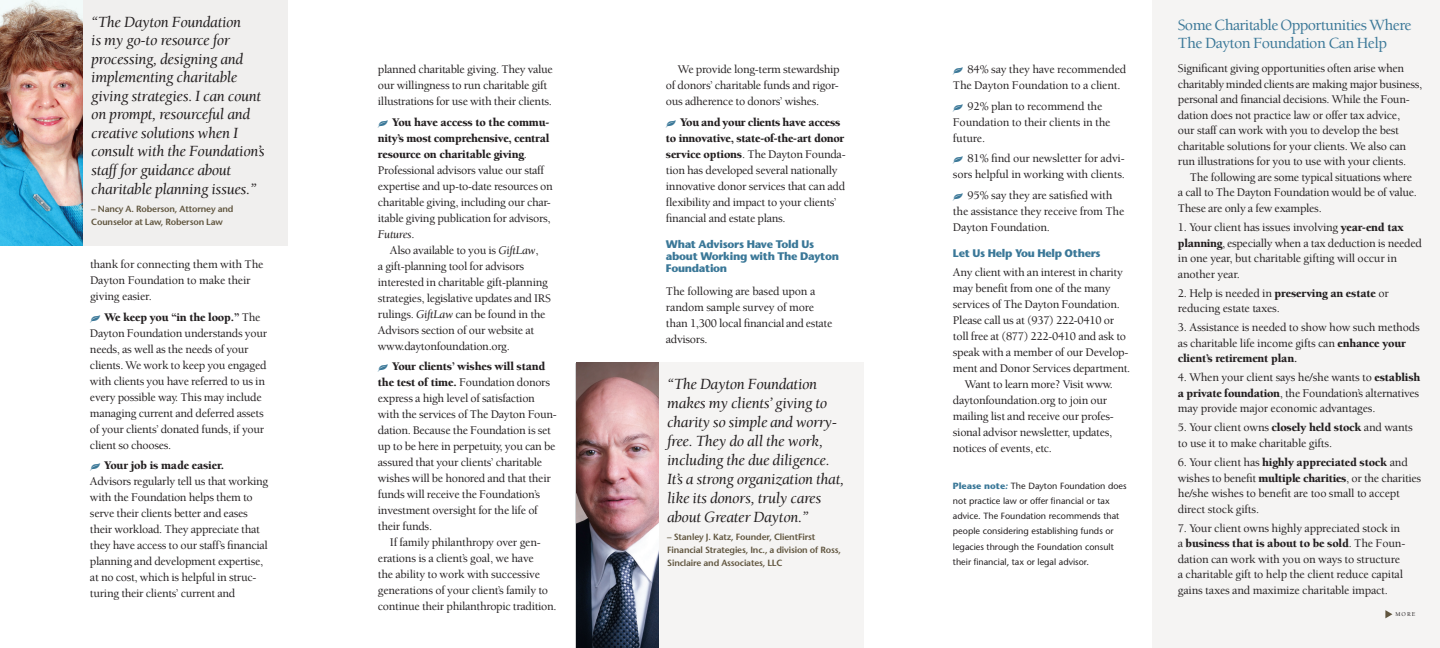
<style>
.page{position:relative;width:1440px;height:648px;background:#fff}
.page>*{position:absolute;margin:0;border:0;box-sizing:border-box;transform-origin:0 0}
.t1{font:italic 16px/18.6px "Berkeley";letter-spacing:-.02em;color:#231f20}
.t2{font:500 16px/18px "Berkeley";letter-spacing:-.035em;color:#3b7898}
.t3{font:500 12px/16px "Berkeley";letter-spacing:-.025em;color:#231f20}
.t4{font:700 11px/12px "Stone Sans";letter-spacing:-.025em;color:#3b7898}
.t5{font:9px/15px "Stone Sans";color:#231f20}
.t6{font:600 9px/13px "Stone Sans";letter-spacing:-.015em;color:#60553e}
.t7{font:500 6px "Berkeley";color:#231f20}
.s1{font-weight:900}
.s2{font-weight:400;font-style:italic}
.s3{font-weight:700;color:#3b7898}
.s4{font-weight:700;font-style:italic;color:#3b7898}
.s5{font-weight:700}
</style>
<div class="page">
<div style="left:1152px;top:0;width:288px;height:648px;background:#f5f4f3"></div>
<svg style="left:1385px;top:610px;width:7px;height:8px"></svg>
<div style="left:82px;top:0;width:206px;height:246px;background:#f0efee"></div>
<img style="left:0;top:0;width:82px;height:246px">
<div style="left:658px;top:362px;width:206px;height:286px;background:#f5f4f3"></div>
<img style="left:576px;top:363px;width:82px;height:285px">
<p class="t1" style="left:91px;top:13px;width:175px">“The Dayton Foundation<br>is my go-to resource for processing, designing and implementing charitable giving strategies. I can count on prompt, resourceful and creative solutions when I consult with the Foundation’s staff for guidance about charitable planning issues.”</p>
<p class="t6" style="left:91px;top:202px;width:144px">– Nancy A. Roberson, Attorney and<br>Counselor at Law, Roberson Law</p>
<p class="t3" style="left:90px;top:257px;width:175px">thank for connecting them with The<br>Dayton Foundation to make their giving easier.</p>
<p class="t3" style="left:90px;top:309px;width:179px"><sub>k</sub> <span class="s1">We keep you “in the loop.”</span> The Dayton Foundation understands your needs, as well as the needs of your clients. We work to keep you engaged with clients you have referred to us in every possible way. This may include managing current and deferred assets of your clients’ donated funds, if your client so chooses.</p>
<p class="t3" style="left:90px;top:458px;width:180px"><sub>k</sub> <span class="s1">Your job is made easier.<br></span>Advisors regularly tell us that working with the Foundation helps them to serve their clients better and eases their workload. They appreciate that they have access to our staff’s financial planning and development expertise, at no cost, which is helpful in struc&shy;turing their clients’ current and</p>
<p class="t3" style="left:378px;top:62px;width:177px">planned charitable giving. They value our willingness to run charitable gift illustrations for use with their clients.</p>
<p class="t3" style="left:378px;top:114px;width:176px"><sub>k</sub> <span class="s1">You have access to the commu&shy;nity’s most comprehensive, central resource on charitable giving</span>.<br>Professional advisors value our staff expertise and up-to-date resources on charitable giving, including our char&shy;itable giving publication for advisors, <span class="s2">Futures</span>.</p>
<p class="t3" style="left:378px;top:242px;width:174px;text-indent:12px">Also available to you is <span class="s2">GiftLaw</span>,<br>a gift-planning tool for advisors interested in charitable gift-planning strategies, legislative updates and IRS rulings. <span class="s2">GiftLaw</span> can be found in the Advisors section of our website at www.daytonfoundation.org.</p>
<p class="t3" style="left:378px;top:359px;width:180px"><sub>k</sub> <span class="s1">Your clients’ wishes will stand the test of time.</span> Foundation donors express a high level of satisfaction with the services of The Dayton Foun&shy;dation. Because the Foundation is set up to be here in perpetuity, you can be assured that your clients’ charitable wishes will be honored and that their funds will receive the Foundation’s investment oversight for the life of their funds.</p>
<p class="t3" style="left:378px;top:535px;width:180px;text-indent:12px">If family philanthropy over gen&shy;erations is a client’s goal, we have<br>the ability to work with successive generations of your client’s family to continue their philanthropic tradition.</p>
<p class="t3" style="left:666px;top:62px;width:175px;text-align:justify;text-indent:12px">We provide long-term stewardship of donors’ charitable funds and rigor&shy;ous adherence to donors’ wishes.</p>
<p class="t3" style="left:666px;top:114px;width:181px"><sub>k</sub> <span class="s1">You and your clients have access to innovative, state-of-the-art donor service options</span>. The Dayton Founda&shy;tion has developed several nationally innovative donor services that can add flexibility and impact to your clients’ financial and estate plans.</p>
<p class="t4" style="left:666px;top:238px;width:175px">What Advisors Have Told Us about Working with The Dayton<br>Foundation</p>
<p class="t3" style="left:666px;top:283px;width:168px">The following are based upon a random sample survey of more than 1,300 local financial and estate advisors.</p>
<h1 class="t1" style="left:667px;top:375px;width:178px;line-height:19px">“The Dayton Foundation makes my clients’ giving to charity so simple and worry&shy;free. They do all the work, including the due diligence.<br>It’s a strong organization that, like its donors, truly cares about Greater Dayton.”</h1>
<p class="t6" style="left:667px;top:530px;width:175px">– Stanley J. Katz, Founder, ClientFirst<br>Financial Strategies, Inc., a division of Ross,<br>Sinclaire and Associates, LLC</p>
<p class="t3" style="left:953px;top:62px;width:175px"><sub>k</sub> 84% say they have recommended<br>The Dayton Foundation to a client.</p>
<p class="t3" style="left:953px;top:98px;width:159px"><sub>k</sub> 92% plan to recommend the<br>Foundation to their clients in the future.</p>
<p class="t3" style="left:953px;top:151px;width:173px"><sub>k</sub> 81% find our newsletter for advi&shy;sors helpful in working with clients.</p>
<p class="t3" style="left:953px;top:187px;width:173px"><sub>k</sub> 95% say they are satisfied with the assistance they receive from The<br>Dayton Foundation.</p>
<p class="t4" style="left:953px;top:247px;width:149px">Let Us Help You Help Others</p>
<p class="t3" style="left:953px;top:265px;width:171px">Any client with an interest in charity</p>
<p class="t3" style="left:953px;top:281px;width:159px">may benefit from one of the many</p>
<p class="t3" style="left:953px;top:297px;width:168px">services of The Dayton Foundation.</p>
<p class="t3" style="left:953px;top:313px;width:163px">Please call us at (937) 222-0410 or</p>
<p class="t3" style="left:953px;top:329px;width:175px">toll free at (877) 222-0410 and ask to</p>
<p class="t3" style="left:953px;top:345px;width:177px">speak with a member of our Develop-</p>
<p class="t3" style="left:953px;top:361px;width:179px">ment and Donor Services department.</p>
<p class="t3" style="left:965px;top:377px;width:149px">Want to learn more? Visit www.</p>
<p class="t3" style="left:953px;top:393px;width:156px">daytonfoundation.org to join our</p>
<p class="t3" style="left:953px;top:409px;width:162px">mailing list and receive our profes-</p>
<p class="t3" style="left:953px;top:425px;width:161px">sional advisor newsletter, updates,</p>
<p class="t3" style="left:953px;top:441px;width:101px">notices of events, etc.</p>
<p class="t5" style="left:953px;top:479px;width:175px"><span class="s3">Please note</span><span class="s4">:</span> The Dayton Foundation does not practice law or offer financial or tax advice. The Foundation recommends that people considering establishing funds or legacies through the Foundation consult their financial, tax or legal advisor.</p>
<h1 class="t2" style="left:1178px;top:17px;width:235px">Some Charitable Opportunities Where<br>The Dayton Foundation Can Help</h1>
<p class="t3" style="left:1178px;top:61px;width:246px;line-height:15.5px">Significant giving opportunities often arise when charitably minded clients are making major business, personal and financial decisions. While the Foun&shy;dation does not practice law or offer tax advice,<br>our staff can work with you to develop the best charitable solutions for your clients. We also can run illustrations for you to use with your clients.</p>
<p class="t3" style="left:1178px;top:170px;width:241px;line-height:15.5px;text-indent:12px">The following are some typical situations where a call to The Dayton Foundation would be of value.<br>These are only a few examples.</p>
<p class="t3" style="left:1178px;top:220px;width:245px;line-height:15.5px">1. Your client has issues involving <span class="s1">year-end tax planning</span>, especially when a tax deduction is needed in one year, but charitable gifting will occur in another year.</p>
<p class="t3" style="left:1178px;top:285px;width:212px;line-height:15.5px">2. Help is needed in <span class="s1">preserving an estate</span> or reducing estate taxes.</p>
<p class="t3" style="left:1178px;top:320px;width:243px;line-height:15.5px">3. Assistance is needed to show how such methods as charitable life income gifts can <span class="s1">enhance your client’s retirement plan</span><span class="s5">.</span></p>
<p class="t3" style="left:1178px;top:370px;width:244px;line-height:15.5px;text-align:justify">4. When your client says he/she wants to <span class="s1">establish a private foundation</span>, the Foundation’s alternatives may provide major economic advantages.</p>
<p class="t3" style="left:1178px;top:420px;width:236px;line-height:15.5px">5. Your client owns <span class="s1">closely held stock</span> and wants to use it to make charitable gifts.</p>
<p class="t3" style="left:1178px;top:455px;width:245px;line-height:15.5px">6. Your client has <span class="s1">highly appreciated stock</span> and wishes to benefit <span class="s1">multiple charities</span>, or the charities he/she wishes to benefit are too small to accept direct stock gifts.</p>
<p class="t3" style="left:1178px;top:520px;width:229px;line-height:15.5px">7. Your client owns highly appreciated stock in a <span class="s1">business that is about to be sold</span>. The Foun&shy;dation can work with you on ways to structure a charitable gift to help the client reduce capital gains taxes and maximize charitable impact.</p>
<p class="t7" style="left:1395px;top:611px;width:22px">MORE</p>
</div>
